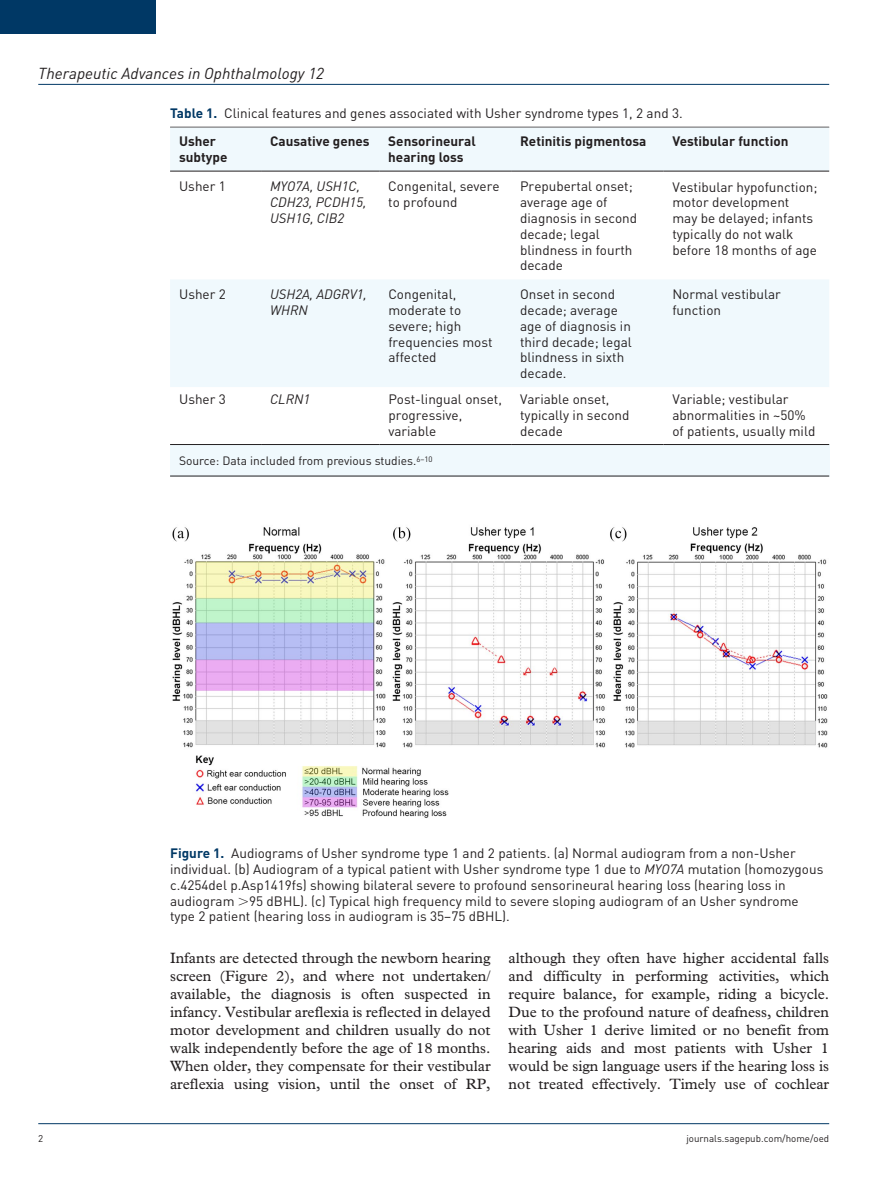
<style>
.page{position:relative;width:893px;height:1191px;background:#fff}
.page>*{position:absolute;margin:0;border:0;box-sizing:border-box;transform-origin:0 0}
.t1{font:italic 15.75px "DIN";color:#231f20}
.t2{font:15px/18px "Plantin Std";color:#231f20;text-align:justify}
.t3{font:13.5px/15.8px "DIN";color:#231f20}
.t4{font:700 13.5px/15.8px "DIN";color:#231f20}
.t5{font:italic 13.5px/15.8px "DIN";color:#231f20}
.t6{font:12px "DIN";color:#231f20}
.t7{font:9.75px "DIN";color:#231f20}
.s1{font-weight:700;color:#003865}
.s2{font-weight:700}
.s3{font-style:italic}
</style>
<div class="page">
<hr style="left:38px;top:84px;width:791px;height:1px;background:#003865">
<hr style="left:38px;top:1123px;width:791px;height:1px;background:#003865">
<div style="left:0;top:0;width:155px;height:34px;background:#003865"></div>
<div style="left:170px;top:444px;width:659px;height:32px;background:#f0f9fd"></div>
<hr style="left:170px;top:127px;width:659px;height:1px;background:#231f20">
<hr style="left:170px;top:475px;width:659px;height:1px;background:#231f20">
<div style="left:170px;top:128px;width:659px;height:43px;background:#f0f9fd"></div>
<div style="left:170px;top:280px;width:659px;height:107px;background:#f0f9fd"></div>
<hr style="left:170px;top:171px;width:91px;height:1px;background:#231f20">
<hr style="left:261px;top:171px;width:118px;height:1px;background:#231f20">
<hr style="left:379px;top:171px;width:132px;height:1px;background:#231f20">
<hr style="left:511px;top:171px;width:152px;height:1px;background:#231f20">
<hr style="left:663px;top:171px;width:166px;height:1px;background:#231f20">
<hr style="left:170px;top:444px;width:91px;height:1px;background:#231f20">
<hr style="left:261px;top:444px;width:118px;height:1px;background:#231f20">
<hr style="left:379px;top:444px;width:132px;height:1px;background:#231f20">
<hr style="left:511px;top:444px;width:152px;height:1px;background:#231f20">
<hr style="left:663px;top:444px;width:166px;height:1px;background:#231f20">
<img style="left:172px;top:527px;width:656px;height:291px">
<p class="t1" style="left:38px;top:63px;width:287px">Therapeutic Advances in Ophthalmology 12</p>
<p class="t3" style="left:179px;top:98px;width:505px;line-height:28.5px;text-indent:-9px"><span class="s1">Table 1.</span> Clinical features and genes associated with Usher syndrome types 1, 2 and 3.<br><span class="s2">Usher</span></p>
<p class="t4" style="left:179px;top:149px;width:50px">subtype</p>
<p class="t4" style="left:270px;top:133px;width:101px">Causative genes</p>
<p class="t4" style="left:388px;top:133px;width:89px">Sensorineural hearing loss</p>
<p class="t4" style="left:520px;top:133px;width:128px">Retinitis pigmentosa</p>
<p class="t4" style="left:672px;top:133px;width:118px">Vestibular function</p>
<p class="t3" style="left:179px;top:178px;width:48px">Usher 1</p>
<p class="t5" style="left:270px;top:178px;width:98px">MYO7A, USH1C,<br>CDH23, PCDH15,<br>USH1G, CIB2</p>
<p class="t3" style="left:388px;top:178px;width:113px">Congenital, severe to profound</p>
<p class="t3" style="left:520px;top:178px;width:119px">Prepubertal onset; average age of diagnosis in second decade; legal blindness in fourth decade</p>
<p class="t3" style="left:672px;top:178px;width:147px">Vestibular hypofunction; motor development may be delayed; infants typically do not walk before 18 months of age</p>
<p class="t3" style="left:179px;top:286px;width:48px">Usher 2</p>
<p class="t5" style="left:270px;top:286px;width:98px">USH2A, ADGRV1,<br>WHRN</p>
<p class="t3" style="left:388px;top:286px;width:106px">Congenital, moderate to severe; high frequencies most affected</p>
<p class="t3" style="left:520px;top:286px;width:113px">Onset in second decade; average age of diagnosis in third decade; legal blindness in sixth decade.</p>
<p class="t3" style="left:672px;top:286px;width:110px">Normal vestibular function</p>
<p class="t3" style="left:179px;top:391px;width:48px">Usher 3</p>
<p class="t5" style="left:270px;top:391px;width:42px">CLRN1</p>
<p class="t3" style="left:388px;top:391px;width:115px">Post-lingual onset, progressive, variable</p>
<p class="t3" style="left:520px;top:391px;width:111px">Variable onset, typically in second decade</p>
<p class="t3" style="left:672px;top:391px;width:144px">Variable; vestibular abnormalities in ~50% of patients, usually mild</p>
<p class="t6" style="left:179px;top:453px;width:255px">Source: Data included from previous studies.<sup>6–10</sup></p>
<p class="t3" style="left:170px;top:845px;width:655px"><span class="s1">Figure 1.</span> Audiograms of Usher syndrome type 1 and 2 patients. (a) Normal audiogram from a non-Usher individual. (b) Audiogram of a typical patient with Usher syndrome type 1 due to <span class="s3">MYO7A</span> mutation (homozygous c.4254del p.Asp1419fs) showing bilateral severe to profound sensorineural hearing loss (hearing loss in audiogram 95 dBHL). (c) Typical high frequency mild to severe sloping audiogram of an Usher syndrome type 2 patient (hearing loss in audiogram is 35–75 dBHL).</p>
<p class="t2" style="left:170px;top:949px;width:322px">Infants are detected through the newborn hearing screen (Figure 2), and where not undertaken/ available, the diagnosis is often suspected in infancy. Vestibular areflexia is reflected in delayed motor development and children usually do not walk independently before the age of 18 months.<br>When older, they compensate for their vestibular areflexia using vision, until the onset of RP,</p>
<p class="t2" style="left:509px;top:949px;width:322px">although they often have higher accidental falls and difficulty in performing activities, which require balance, for example, riding a bicycle.<br>Due to the profound nature of deafness, children with Usher 1 derive limited or no benefit from hearing aids and most patients with Usher 1 would be sign language users if the hearing loss is not treated effectively. Timely use of cochlear</p>
<p class="t7" style="left:38px;top:1132px;width:7px">2</p>
<p class="t7" style="left:686px;top:1132px;width:144px">journals.sagepub.com/home/oed</p>
</div>
